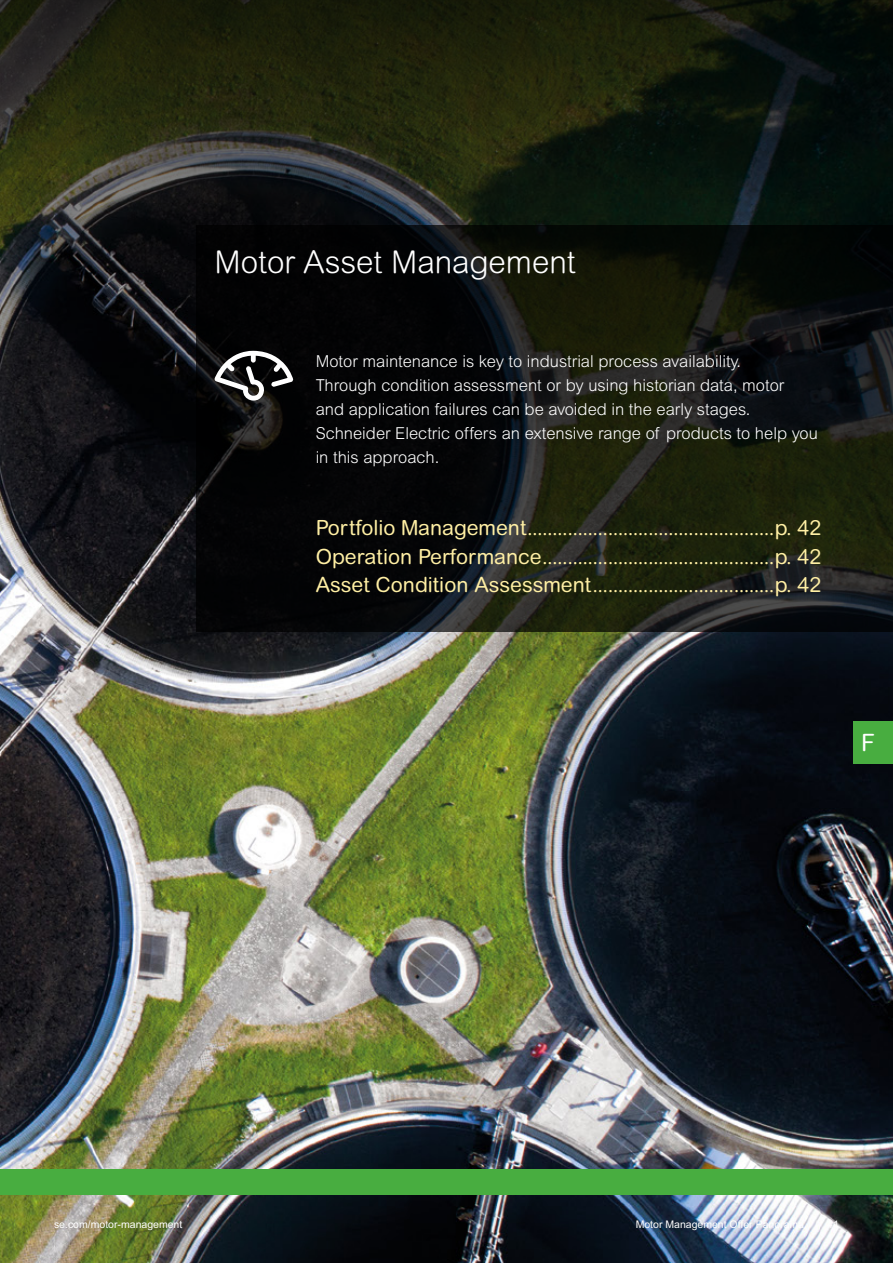
<style>
.page{position:relative;width:893px;height:1263px;background:#fff}
.page>*{position:absolute;margin:0;border:0;box-sizing:border-box;transform-origin:0 0}
.t1{font:300 31.5px "Arial Rounded MT Std";color:#fff}
.t2{font:24px "Arial Rounded MT Pro";color:#fff}
.t3{font:21px/28.2px "Arial Rounded MT Std";color:#ffefa4;text-align:justify}
.t4{font:300 16.5px/24px "Arial MT Std";color:#fff}
.t5{font:10.5px "Arial MT Std";color:#fff}
</style>
<div class="page">
<img style="left:0;top:536px;width:893px;height:727px">
<div style="left:1px;top:1169px;width:892px;height:26px;background:#48ad40"></div>
<svg style="left:0;top:1169px;width:1px;height:26px"></svg>
<svg style="left:0;top:0;width:893px;height:536px;background:#191e14"></svg>
<svg style="left:197px;top:225px;width:696px;height:406px;background:#10120d"></svg>
<svg style="left:215px;top:351px;width:78px;height:50px"></svg>
<div style="left:853px;top:721px;width:40px;height:42px;background:#48ad40"></div>
<h1 class="t1" style="left:215px;top:244px;width:363px">Motor Asset Management</h1>
<p class="t4" style="left:316px;top:349px;width:504px">Motor maintenance is key to industrial process availability.<br>Through condition assessment or by using historian data, motor<br>and application failures can be avoided in the early stages.<br>Schneider Electric offers an extensive range of products to help you in this approach.</p>
<p class="t3" style="left:316px;top:514px;width:507px">Portfolio Management.................................................p. 42<br>Operation Performance..............................................p. 42<br>Asset Condition Assessment....................................p. 42</p>
<h2 class="t2" style="left:861px;top:728px;width:15px">F</h2>
<p class="t5" style="left:54px;top:1218px;width:130px">se.com/motor-management</p>
<p class="t5" style="left:636px;top:1219px;width:205px">Motor Management Offer Panorama | 41</p>
</div>
